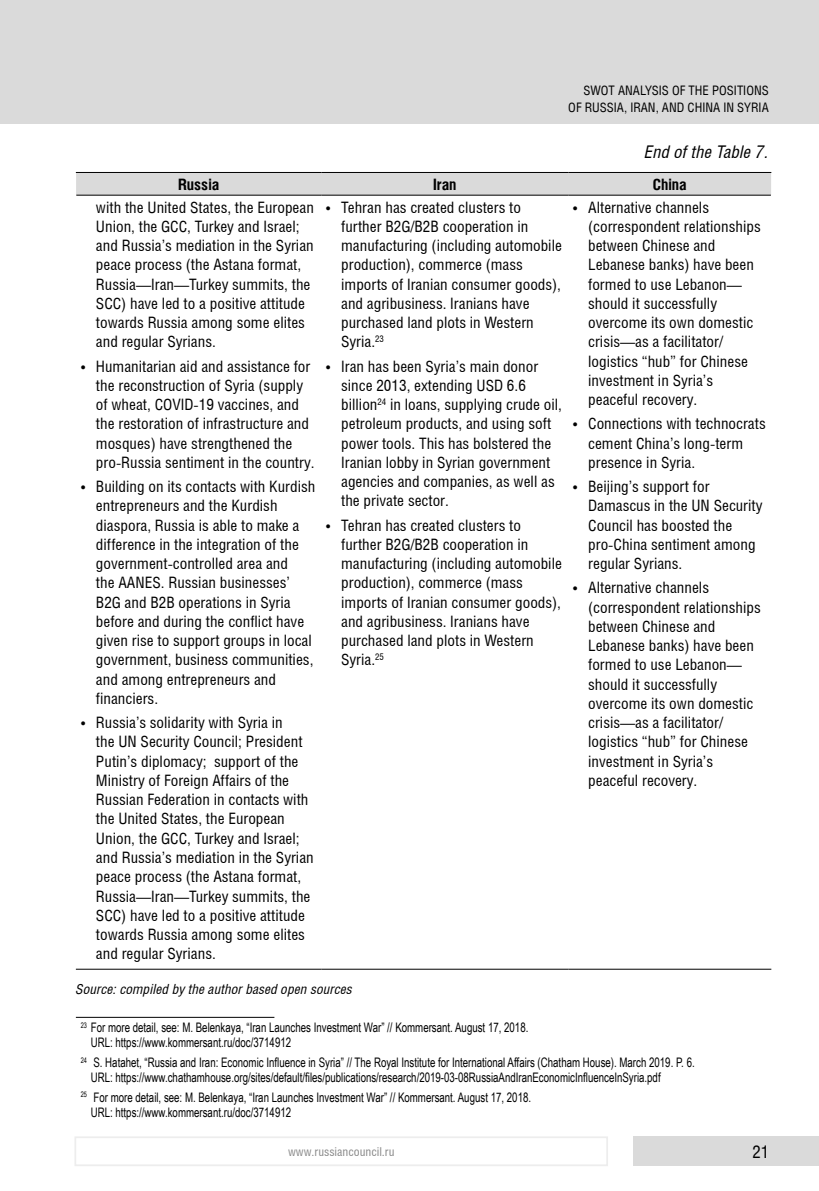
<style>
.page{position:relative;width:819px;height:1191px;background:#fff}
.page>*{position:absolute;margin:0;border:0;box-sizing:border-box;transform-origin:0 0}
.t1{font:italic 17.5px "Helios Cond";color:#000}
.t2{font:17.5px "Helios Cond";color:#000}
.t3{font:15.75px/19.2px "Helios Cond";color:#000}
.t4{font:700 15.75px "Helios Cond";color:#000}
.t5{font:italic 14px "Helios Cond";color:#000}
.t6{font:13.12px/14.9px "Arial Narrow";color:#000;scale:.9 1}
.t7{font:13.12px/17.5px "Helios Cond";color:#000;text-align:right}
.t8{font:12.25px "Helios Cond";color:#878787}
</style>
<div class="page">
<div style="left:0;top:0;width:819px;height:124px;background:#dadada"></div>
<div style="left:632px;top:1136px;width:187px;height:30px;background:#dadada"></div>
<div style="left:74px;top:1136px;width:534px;height:30px;border:2px solid #ededed"></div>
<div style="left:76px;top:173px;width:695px;height:22px;background:#dadada"></div>
<hr style="left:321px;top:195px;width:247px;height:1px;background:#000">
<hr style="left:568px;top:195px;width:202px;height:1px;background:#000">
<hr style="left:76px;top:195px;width:245px;height:1px;background:#000">
<hr style="left:76px;top:172px;width:245px;height:1px;background:#000">
<hr style="left:321px;top:172px;width:247px;height:1px;background:#000">
<hr style="left:568px;top:172px;width:203px;height:1px;background:#000">
<hr style="left:76px;top:968px;width:245px;height:1px;background:#000">
<hr style="left:321px;top:968px;width:247px;height:1px;background:#000">
<hr style="left:568px;top:968px;width:203px;height:1px;background:#000">
<hr style="left:76px;top:1017px;width:198px;height:1px;background:#000">
<p class="t7" style="left:568px;top:81px;width:202px">SWOT ANALYSIS OF THE POSITIONS<br>OF RUSSIA, IRAN, AND CHINA IN SYRIA</p>
<p class="t1" style="left:644px;top:141px;width:125px">End of the Table 7.</p>
<p class="t4" style="left:178px;top:175px;width:43px">Russia</p>
<p class="t4" style="left:433px;top:175px;width:25px">Iran</p>
<p class="t4" style="left:652px;top:175px;width:36px">China</p>
<p class="t3" style="left:96px;top:197px;width:219px">with the United States, the European Union, the GCC, Turkey and Israel; and Russia’s mediation in the Syrian peace process (the Astana format, Russia—Iran—Turkey summits, the SCC) have led to a positive attitude towards Russia among some elites and regular Syrians.</p>
<p class="t3" style="left:96px;top:356px;width:220px;text-indent:-15px">• Humanitarian aid and assistance for the reconstruction of Syria (supply of wheat, COVID-19 vaccines, and the restoration of infrastructure and mosques) have strengthened the pro-Russia sentiment in the country.</p>
<p class="t3" style="left:96px;top:476px;width:221px;text-indent:-15px">• Building on its contacts with Kurdish entrepreneurs and the Kurdish diaspora, Russia is able to make a difference in the integration of the government-controlled area and<br>the AANES. Russian businesses’<br>B2G and B2B operations in Syria before and during the conflict have given rise to support groups in local government, business communities, and among entrepreneurs and financiers.</p>
<p class="t3" style="left:96px;top:712px;width:219px;text-indent:-15px">• Russia’s solidarity with Syria in<br>the UN Security Council; President Putin’s diplomacy; support of the Ministry of Foreign Affairs of the Russian Federation in contacts with the United States, the European Union, the GCC, Turkey and Israel; and Russia’s mediation in the Syrian peace process (the Astana format, Russia—Iran—Turkey summits, the SCC) have led to a positive attitude towards Russia among some elites and regular Syrians.</p>
<p class="t3" style="left:341px;top:197px;width:222px;text-indent:-15px">• Tehran has created clusters to further B2G/B2B cooperation in manufacturing (including automobile production), commerce (mass imports of Iranian consumer goods), and agribusiness. Iranians have purchased land plots in Western<br>Syria.<sup>23</sup></p>
<p class="t3" style="left:341px;top:356px;width:222px;text-indent:-15px">• Iran has been Syria’s main donor since 2013, extending USD 6.6 billion<sup>24</sup> in loans, supplying crude oil, petroleum products, and using soft power tools. This has bolstered the Iranian lobby in Syrian government agencies and companies, as well as the private sector.</p>
<p class="t3" style="left:341px;top:515px;width:222px;text-indent:-15px">• Tehran has created clusters to further B2G/B2B cooperation in manufacturing (including automobile production), commerce (mass imports of Iranian consumer goods), and agribusiness. Iranians have purchased land plots in Western<br>Syria.<sup>25</sup></p>
<p class="t3" style="left:588px;top:197px;width:174px;text-indent:-15px">• Alternative channels (correspondent relationships between Chinese and<br>Lebanese banks) have been formed to use Lebanon— should it successfully overcome its own domestic crisis—as a facilitator/ logistics “hub” for Chinese investment in Syria’s peaceful recovery.</p>
<p class="t3" style="left:588px;top:414px;width:179px;text-indent:-15px">• Connections with technocrats cement China’s long-term presence in Syria.</p>
<p class="t3" style="left:588px;top:476px;width:176px;text-indent:-15px">• Beijing’s support for<br>Damascus in the UN Security<br>Council has boosted the pro-China sentiment among regular Syrians.</p>
<p class="t3" style="left:588px;top:578px;width:174px;text-indent:-15px">• Alternative channels (correspondent relationships between Chinese and<br>Lebanese banks) have been formed to use Lebanon— should it successfully overcome its own domestic crisis—as a facilitator/ logistics “hub” for Chinese investment in Syria’s peaceful recovery.</p>
<p class="t5" style="left:76px;top:980px;width:278px">Source: compiled by the author based open sources</p>
<p class="t6" style="left:91px;top:1019px;width:488px;text-indent:-10px"><sup>23</sup> For more detail, see: M. Belenkaya, “Iran Launches Investment War” // Kommersant. August 17, 2018.<br>URL: https://www.kommersant.ru/doc/3714912</p>
<p class="t6" style="left:91px;top:1054px;width:672px;text-indent:-10px"><sup>24</sup> S. Hatahet, “Russia and Iran: Economic Influence in Syria” // The Royal Institute for International Affairs (Chatham House). March 2019. P. 6.<br>URL: https://www.chathamhouse.org/sites/default/files/publications/research/2019-03-08RussiaAndIranEconomicInfluenceInSyria.pdf</p>
<p class="t6" style="left:91px;top:1089px;width:491px;text-indent:-10px"><sup>25</sup> For more detail, see: M. Belenkaya, “Iran Launches Investment War” // Kommersant. August 17, 2018.<br>URL: https://www.kommersant.ru/doc/3714912</p>
<p class="t8" style="left:288px;top:1144px;width:108px">www.russiancouncil.ru</p>
<p class="t2" style="left:752px;top:1141px;width:18px">21</p>
</div>
